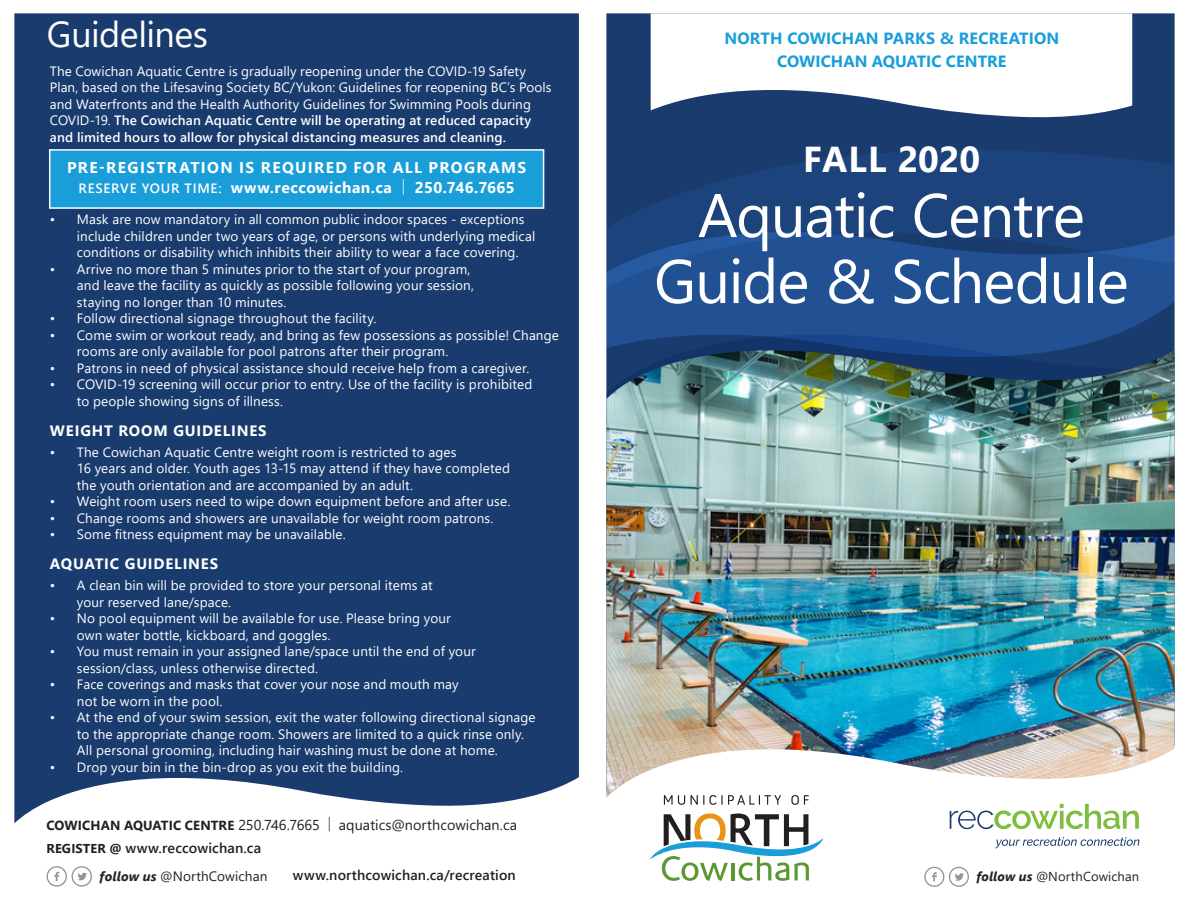
<style>
.page{position:relative;width:1188px;height:918px;background:#fff}
.page>*{position:absolute;margin:0;border:0;box-sizing:border-box;transform-origin:0 0}
.t1{font:61.5px/66px "Segoe UI";letter-spacing:-.02em;color:#fff;text-align:center}
.t2{font:36px "Segoe UI";letter-spacing:-.015em;color:#fff}
.t3{font:700 36px "Segoe UI";color:#fff}
.t4{font:700 16.2px "Segoe UI";letter-spacing:.005em;color:#199eda}
.t5{font:700 15.6px "Segoe UI";letter-spacing:.03em;color:#fff}
.t6{font:700 15.6px "Segoe UI";letter-spacing:.08em;color:#fff}
.t7{font:700 15px "Segoe UI";letter-spacing:.055em;color:#fff}
.t8{font:14.4px "Segoe UI";letter-spacing:.005em;color:#231f20}
.t9{font:600 14.25px "Segoe UI";letter-spacing:.01em;color:#231f20}
.t10{font:600 14.1px "Segoe UI";letter-spacing:.01em;color:#231f20}
.t11{font:13.5px/16.5px "Segoe UI";letter-spacing:.01em;color:#fff}
.t12{font:13.5px "Segoe UI";letter-spacing:.01em;color:#231f20}
.t13{font:12.9px "Segoe UI";letter-spacing:.01em;color:#231f20}
.s1{font-weight:600}
.s2{font-weight:600;font-size:13.5px}
.s3{font-weight:300}
.s4{font-weight:700;font-size:13.2px}
.s5{font-weight:700;font-size:12.9px}
.s6{font-weight:700;font-style:italic;font-size:13.2px}
.s7{font-size:13.2px}
.s8{font-weight:700;font-style:italic}
</style>
<div class="page">
<div style="left:14px;top:13px;width:565px;height:810px;background:#193b6d"></div>
<svg style="left:47px;top:866px;width:45px;height:21px"></svg>
<div style="left:606px;top:13px;width:569px;height:116px;background:#193b6d"></div>
<svg style="left:606px;top:325px;width:569px;height:22px;background:#1d4987"></svg>
<svg style="left:606px;top:129px;width:569px;height:196px;background:#1d4782"></svg>
<img style="left:606px;top:347px;width:569px;height:451px">
<svg style="left:651px;top:13px;width:481px;height:106px"></svg>
<svg style="left:664px;top:795px;width:21px;height:10px"></svg>
<svg style="left:691px;top:795px;width:13px;height:10px"></svg>
<svg style="left:710px;top:795px;width:71px;height:10px"></svg>
<svg style="left:791px;top:795px;width:18px;height:10px"></svg>
<svg style="left:650px;top:813px;width:174px;height:68px"></svg>
<svg style="left:995px;top:837px;width:144px;height:11px"></svg>
<svg style="left:950px;top:804px;width:189px;height:25px"></svg>
<svg style="left:924px;top:866px;width:45px;height:21px"></svg>
<div style="left:49px;top:149px;width:495px;height:60px;background:#199eda;border:2px solid #fff"></div>
<p class="t2" style="left:47px;top:0;width:163px">Guidelines</p>
<p class="t11" style="left:50px;top:61px;width:503px">The Cowichan Aquatic Centre is gradually reopening under the COVID-19 Safety Plan, based on the Lifesaving Society BC/Yukon: Guidelines for reopening BC’s Pools and Waterfronts and the Health Authority Guidelines for Swimming Pools during COVID-19. <span class="s1">The Cowichan Aquatic Centre will be operating at reduced capacity and limited hours to allow for physical distancing measures and cleaning.</span></p>
<p class="t6" style="left:67px;top:152px;width:461px">PRE-REGISTRATION IS REQUIRED FOR ALL PROGRAMS</p>
<p class="t5" style="left:78px;top:172px;width:438px"><span class="s2">RESERVE YOUR TIME:</span> www.reccowichan.ca <span class="s3">|</span> 250.746.7665</p>
<p class="t11" style="left:77px;top:210px;width:460px;text-indent:-27px">• Mask are now mandatory in all common public indoor spaces - exceptions include children under two years of age, or persons with underlying medical conditions or disability which inhibits their ability to wear a face covering.</p>
<p class="t11" style="left:77px;top:259px;width:399px;text-indent:-27px">• Arrive no more than 5 minutes prior to the start of your program, and leave the facility as quickly as possible following your session, staying no longer than 10 minutes.</p>
<p class="t11" style="left:50px;top:309px;width:328px">• Follow directional signage throughout the facility.</p>
<p class="t11" style="left:77px;top:325px;width:483px;text-indent:-27px">• Come swim or workout ready, and bring as few possessions as possible! Change rooms are only available for pool patrons after their program.</p>
<p class="t11" style="left:50px;top:358px;width:481px">• Patrons in need of physical assistance should receive help from a caregiver.</p>
<p class="t11" style="left:77px;top:375px;width:457px;text-indent:-27px">• COVID-19 screening will occur prior to entry. Use of the facility is prohibited to people showing signs of illness.</p>
<p class="t7" style="left:50px;top:416px;width:218px">WEIGHT ROOM GUIDELINES</p>
<p class="t11" style="left:77px;top:442px;width:435px;text-indent:-27px">• The Cowichan Aquatic Centre weight room is restricted to ages<br>16 years and older. Youth ages 13-15 may attend if they have completed the youth orientation and are accompanied by an adult.</p>
<p class="t11" style="left:50px;top:492px;width:462px">• Weight room users need to wipe down equipment before and after use.</p>
<p class="t11" style="left:50px;top:508px;width:445px">• Change rooms and showers are unavailable for weight room patrons.</p>
<p class="t11" style="left:50px;top:525px;width:297px">• Some fitness equipment may be unavailable.</p>
<p class="t7" style="left:50px;top:550px;width:170px">AQUATIC GUIDELINES</p>
<p class="t11" style="left:77px;top:576px;width:357px;text-indent:-27px">• A clean bin will be provided to store your personal items at your reserved lane/space.</p>
<p class="t11" style="left:77px;top:609px;width:375px;text-indent:-27px">• No pool equipment will be available for use. Please bring your own water bottle, kickboard, and goggles.</p>
<p class="t11" style="left:77px;top:642px;width:400px;text-indent:-27px">• You must remain in your assigned lane/space until the end of your session/class, unless otherwise directed.</p>
<p class="t11" style="left:77px;top:675px;width:383px;text-indent:-27px">• Face coverings and masks that cover your nose and mouth may not be worn in the pool.</p>
<p class="t11" style="left:77px;top:708px;width:460px;text-indent:-27px">• At the end of your swim session, exit the water following directional signage to the appropriate change room. Showers are limited to a quick rinse only.<br>All personal grooming, including hair washing must be done at home.</p>
<p class="t11" style="left:50px;top:757px;width:355px">• Drop your bin in the bin-drop as you exit the building.</p>
<p class="t8" style="left:46px;top:811px;width:472px"><span class="s4">COWICHAN AQUATIC CENTRE</span> 250.746.7665 <span class="s3">|</span> aquatics@northcowichan.ca</p>
<p class="t9" style="left:46px;top:835px;width:216px"><span class="s5">REGISTER @</span> www.reccowichan.ca</p>
<p class="t12" style="left:100px;top:863px;width:169px"><span class="s6">follow us</span> <span class="s7">@</span>NorthCowichan</p>
<p class="t10" style="left:293px;top:862px;width:224px">www.northcowichan.ca/recreation</p>
<p class="t4" style="left:724px;top:23px;width:336px">NORTH COWICHAN PARKS &amp; RECREATION</p>
<p class="t4" style="left:777px;top:46px;width:231px">COWICHAN AQUATIC CENTRE</p>
<p class="t3" style="left:803px;top:126px;width:178px">FALL 2020</p>
<p class="t1" style="left:654px;top:177px;width:476px">Aquatic Centre<br>Guide &amp; Schedule</p>
<p class="t13" style="left:976px;top:864px;width:164px"><span class="s8">follow us</span> @NorthCowichan</p>
</div>
